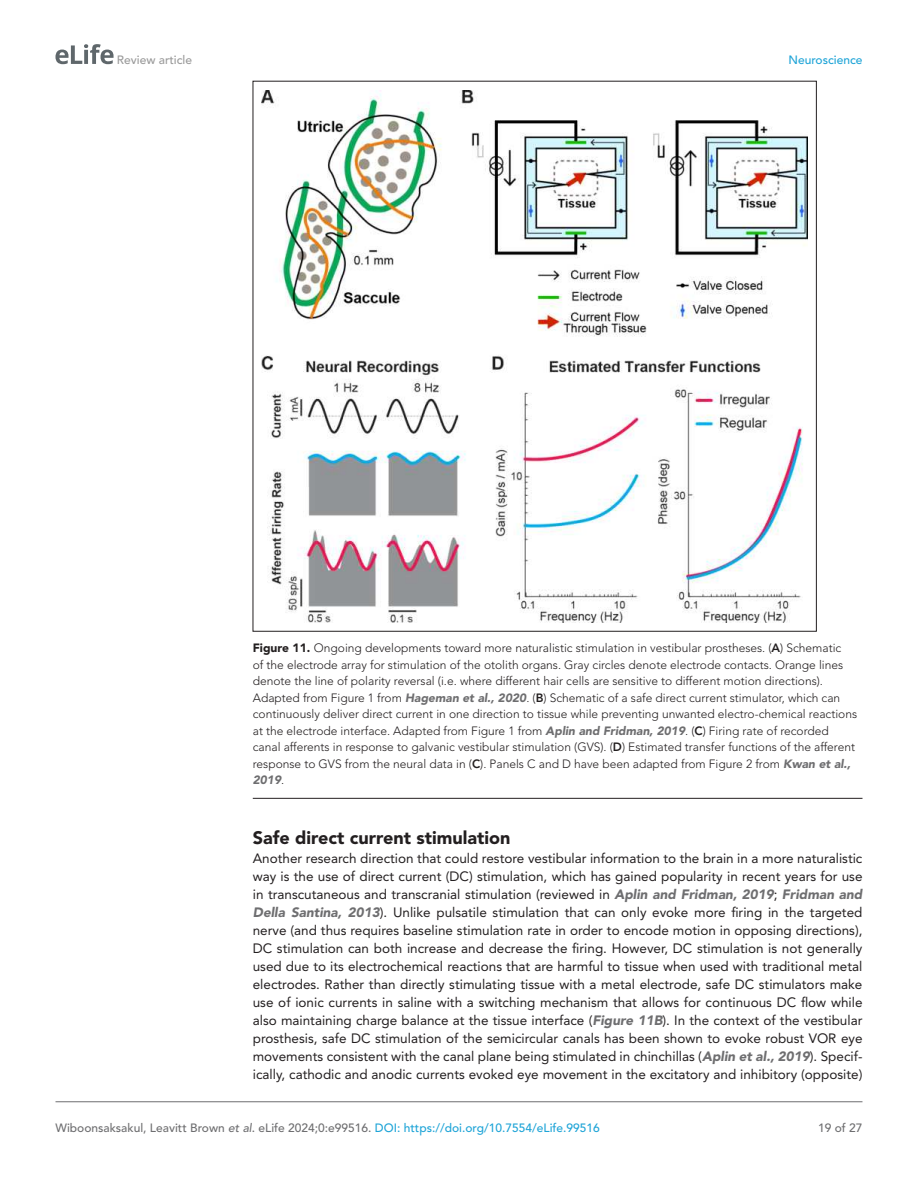
<style>
.page{position:relative;width:918px;height:1188px;background:#fff}
.page>*{position:absolute;margin:0;border:0;box-sizing:border-box;transform-origin:0 0}
.t1{font:900 18px "Avenir LT Std";color:#231f20}
.t2{font:13.5px/18px "Avenir LT Std";color:#231f20;text-align:justify}
.t3{font:300 12px/16.5px "Avenir LT Std";color:#231f20}
.t4{font:500 12px "Avenir LT Std";color:#6e6e70}
.t5{font:500 12px "Avenir LT Std";color:#9a9a9a}
.t6{font:500 12px "Avenir LT Std";color:#1ea4d7}
.s1{font-weight:900}
.s2{font-weight:800}
.s3{font-weight:900;font-style:italic;color:#6e6e70}
.s4{font-style:italic}
.s5{color:#1ea4d7}
</style>
<div class="page">
<svg style="left:55px;top:44px;width:59px;height:20px"></svg>
<hr style="left:56px;top:1101px;width:806px;height:1px;background:#6e6e70">
<hr style="left:253px;top:798px;width:609px;height:1px;background:#231f20">
<img style="left:262px;top:90px;width:545px;height:532px">
<p class="t5" style="left:117px;top:55px;width:77px">Review article</p>
<p class="t6" style="left:788px;top:53px;width:76px">Neuroscience</p>
<p class="t3" style="left:253px;top:641px;width:606px"><span class="s1">Figure 11.</span> Ongoing developments toward more naturalistic stimulation in vestibular prostheses. (<span class="s2">A</span>) Schematic<br>of the electrode array for stimulation of the otolith organs. Gray circles denote electrode contacts. Orange lines denote the line of polarity reversal (i.e. where different hair cells are sensitive to different motion directions).<br>Adapted from Figure 1 from <span class="s3">Hageman et al., 2020</span>. (<span class="s2">B</span>) Schematic of a safe direct current stimulator, which can continuously deliver direct current in one direction to tissue while preventing unwanted electro- chemical reactions at the electrode interface. Adapted from Figure 1 from <span class="s3">Aplin and Fridman, 2019</span>. (<span class="s2">C</span>) Firing rate of recorded canal afferents in response to galvanic vestibular stimulation (GVS). (<span class="s2">D</span>) Estimated transfer functions of the afferent response to GVS from the neural data in (<span class="s2">C</span>). Panels C and D have been adapted from Figure 2 from <span class="s3">Kwan et al., 2019</span>.</p>
<h1 class="t1" style="left:253px;top:830px;width:259px">Safe direct current stimulation</h1>
<p class="t2" style="left:253px;top:851px;width:611px">Another research direction that could restore vestibular information to the brain in a more naturalistic way is the use of direct current (DC) stimulation, which has gained popularity in recent years for use in transcutaneous and transcranial stimulation (reviewed in <span class="s3">Aplin and Fridman, 2019</span>; <span class="s3">Fridman and Della Santina, 2013</span>). Unlike pulsatile stimulation that can only evoke more firing in the targeted nerve (and thus requires baseline stimulation rate in order to encode motion in opposing directions), DC stimulation can both increase and decrease the firing. However, DC stimulation is not generally used due to its electrochemical reactions that are harmful to tissue when used with traditional metal electrodes. Rather than directly stimulating tissue with a metal electrode, safe DC stimulators make use of ionic currents in saline with a switching mechanism that allows for continuous DC flow while also maintaining charge balance at the tissue interface (<span class="s3">Figure 11B</span>). In the context of the vestibular prosthesis, safe DC stimulation of the semicircular canals has been shown to evoke robust VOR eye movements consistent with the canal plane being stimulated in chinchillas (<span class="s3">Aplin et al., 2019</span>). Specif&shy;ically, cathodic and anodic currents evoked eye movement in the excitatory and inhibitory (opposite)</p>
<p class="t4" style="left:56px;top:1123px;width:546px">Wiboonsaksakul, Leavitt Brown <span class="s4">et al</span>. eLife 2024;0:e99516. <span class="s5">DOI: https:// doi. org/ 10. 7554/ eLife. 99516</span></p>
<p class="t4" style="left:818px;top:1123px;width:46px">19 of 27</p>
</div>
